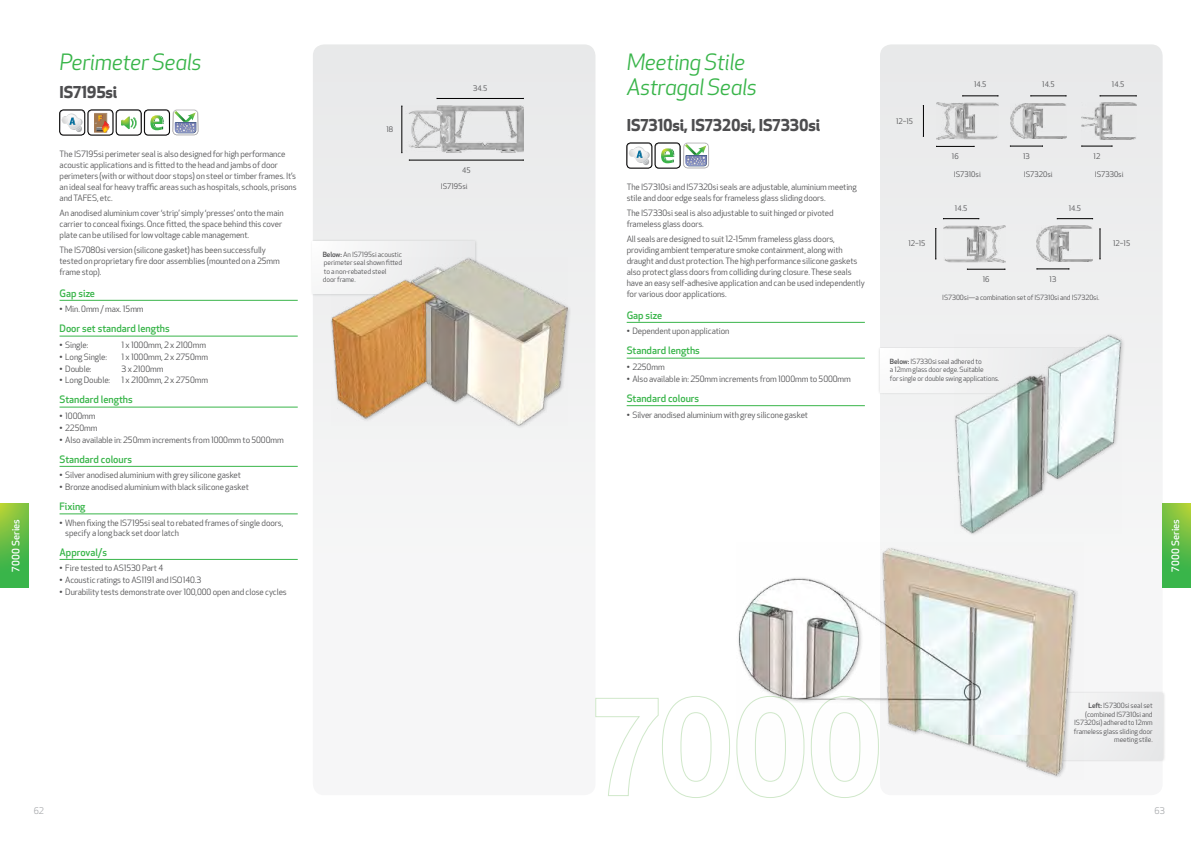
<style>
.page{position:relative;width:1191px;height:842px;background:#fff}
.page>*{position:absolute;margin:0;border:0;box-sizing:border-box;transform-origin:0 0}
.t1{font:italic 22px/25px "Apex New";letter-spacing:-.02em;color:#39b54a}
.t2{font:700 16px "Apex New";letter-spacing:-.015em;color:#4d4d4f}
.t3{font:500 10px "Apex New";color:#39b54a}
.t4{font:500 10px "Apex New";letter-spacing:.01em;color:#fff}
.t5{font:9px "Apex New";color:#a7a9ac}
.t6{font:8.5px/11px "Apex New";letter-spacing:-.01em;color:#4d4d4f}
.t7{font:7.5px "Apex New";color:#4d4d4f}
.t8{font:7px/8.5px "Apex New";letter-spacing:-.01em;color:#4d4d4f}
.s1{font-weight:500}
</style>
<div class="page">
<svg style="left:0;top:503px;width:28px;height:84px;background:#63bd44"></svg>
<div style="left:11px;top:518px;width:10px;height:56px;background:#39b54a;opacity:.5"></div>
<div style="left:880px;top:44px;width:282px;height:751px;background:#eeefef;border-radius:11px"></div>
<div style="left:313px;top:44px;width:282px;height:751px;background:#f4f5f5;border-radius:11px"></div>
<svg style="left:1162px;top:503px;width:29px;height:84px;background:#61bc44"></svg>
<div style="left:1170px;top:518px;width:10px;height:56px;background:#39b54a;opacity:.5"></div>
<svg style="left:595px;top:696px;width:278px;height:102px"></svg>
<hr style="left:60px;top:300px;width:238px;height:1px;background:#39b54a">
<hr style="left:60px;top:336px;width:238px;height:1px;background:#39b54a">
<hr style="left:60px;top:407px;width:238px;height:1px;background:#39b54a">
<hr style="left:60px;top:466px;width:238px;height:1px;background:#39b54a">
<hr style="left:60px;top:514px;width:238px;height:1px;background:#39b54a">
<hr style="left:60px;top:559px;width:238px;height:1px;background:#39b54a">
<svg style="left:60px;top:109px;width:138px;height:26px"></svg>
<hr style="left:626px;top:322px;width:239px;height:1px;background:#39b54a">
<hr style="left:626px;top:358px;width:239px;height:1px;background:#39b54a">
<hr style="left:626px;top:405px;width:239px;height:1px;background:#39b54a">
<div style="left:626px;top:143px;width:26px;height:25px;border:1px solid #000;border-radius:4px"></div>
<svg style="left:627px;top:142px;width:82px;height:26px"></svg>
<img style="left:406px;top:106px;width:117px;height:47px">
<hr style="left:437px;top:98px;width:86px;height:1px;background:#000">
<hr style="left:409px;top:160px;width:114px;height:1px;background:#000">
<hr style="left:402px;top:106px;width:1px;height:47px;background:#000">
<img style="left:943px;top:225px;width:62px;height:37px">
<hr style="left:943px;top:218px;width:35px;height:1px;background:#000">
<hr style="left:967px;top:269px;width:38px;height:1px;background:#000">
<hr style="left:935px;top:228px;width:1px;height:31px;background:#000">
<img style="left:1036px;top:226px;width:56px;height:36px">
<hr style="left:1057px;top:218px;width:35px;height:1px;background:#000">
<hr style="left:1036px;top:269px;width:33px;height:1px;background:#000">
<hr style="left:1099px;top:229px;width:1px;height:30px;background:#000">
<img style="left:936px;top:103px;width:62px;height:36px">
<hr style="left:962px;top:96px;width:36px;height:1px;background:#000">
<hr style="left:936px;top:146px;width:38px;height:1px;background:#000">
<img style="left:1010px;top:103px;width:56px;height:36px">
<hr style="left:1030px;top:96px;width:36px;height:1px;background:#000">
<hr style="left:1010px;top:146px;width:32px;height:1px;background:#000">
<img style="left:1081px;top:103px;width:55px;height:36px">
<hr style="left:1100px;top:96px;width:36px;height:1px;background:#000">
<hr style="left:1081px;top:146px;width:31px;height:1px;background:#000">
<hr style="left:923px;top:106px;width:1px;height:30px;background:#000">
<div style="left:310px;top:240px;width:167px;height:57px;background:#000;opacity:.15"></div>
<div style="left:313px;top:242px;width:162px;height:51px;background:#f4f5f5"></div>
<div style="left:877px;top:347px;width:216px;height:48px;background:#000;opacity:.15"></div>
<div style="left:880px;top:349px;width:210px;height:43px;background:#f8f8f8"></div>
<div style="left:1024px;top:691px;width:141px;height:71px;background:#e9e9ea"></div>
<div style="left:1027px;top:693px;width:135px;height:67px;background:#ededee"></div>
<div style="left:329px;top:256px;width:243px;height:173px;background:#f1f2f2"></div>
<img style="left:331px;top:258px;width:236px;height:167px">
<div style="left:952px;top:333px;width:173px;height:204px;background:#f4f4f5"></div>
<img style="left:954px;top:334px;width:167px;height:199px">
<img style="left:737px;top:548px;width:340px;height:232px">
<h1 class="t1" style="left:60px;top:49px;width:144px">Perimeter Seals</h1>
<h2 class="t2" style="left:60px;top:80px;width:59px">IS7195si</h2>
<p class="t7" style="left:386px;top:125px;width:8px">18</p>
<p class="t7" style="left:473px;top:83px;width:16px">34.5</p>
<h1 class="t1" style="left:626px;top:49px;width:132px">Meeting Stile<br>Astragal Seals</h1>
<h2 class="t2" style="left:626px;top:113px;width:195px">IS7310si, IS7320si, IS7330si</h2>
<p class="t7" style="left:896px;top:116px;width:19px">12–15</p>
<p class="t7" style="left:974px;top:79px;width:14px">14.5</p>
<p class="t7" style="left:1042px;top:79px;width:14px">14.5</p>
<p class="t7" style="left:1112px;top:79px;width:14px">14.5</p>
<p class="t6" style="left:60px;top:148px;width:239px">The IS7195si perimeter seal is also designed for high performance acoustic applications and is fitted to the head and jambs of door perimeters (with or without door stops) on steel or timber frames. It’s an ideal seal for heavy traffic areas such as hospitals, schools, prisons and TAFES, etc.</p>
<p class="t6" style="left:60px;top:208px;width:226px">An anodised aluminium cover ‘strip’ simply ‘presses’ onto the main carrier to conceal fixings. Once fitted, the space behind this cover plate can be utilised for low voltage cable management.</p>
<p class="t6" style="left:60px;top:245px;width:222px">The IS7080si version (silicone gasket) has been successfully tested on proprietary fire door assemblies (mounted on a 25mm frame stop).</p>
<p class="t3" style="left:60px;top:286px;width:37px">Gap size</p>
<p class="t6" style="left:60px;top:304px;width:86px">• Min. 0mm / max. 15mm</p>
<p class="t3" style="left:60px;top:322px;width:112px">Door set standard lengths</p>
<p class="t6" style="left:60px;top:339px;width:30px">• Single:</p>
<p class="t6" style="left:122px;top:339px;width:86px">1 x 1000mm, 2 x 2100mm</p>
<p class="t6" style="left:60px;top:351px;width:49px">• Long Single:</p>
<p class="t6" style="left:122px;top:351px;width:88px">1 x 1000mm, 2 x 2750mm</p>
<p class="t6" style="left:60px;top:363px;width:34px">• Double:</p>
<p class="t6" style="left:122px;top:363px;width:43px">3 x 2100mm</p>
<p class="t6" style="left:60px;top:375px;width:52px">• Long Double:</p>
<p class="t6" style="left:122px;top:375px;width:88px">1 x 2100mm, 2 x 2750mm</p>
<p class="t3" style="left:60px;top:393px;width:75px">Standard lengths</p>
<p class="t6" style="left:60px;top:410px;width:37px">• 1000mm</p>
<p class="t6" style="left:60px;top:422px;width:39px">• 2250mm</p>
<p class="t6" style="left:60px;top:434px;width:226px">• Also available in: 250mm increments from 1000mm to 5000mm</p>
<p class="t3" style="left:60px;top:452px;width:74px">Standard colours</p>
<p class="t6" style="left:60px;top:470px;width:183px">• Silver anodised aluminium with grey silicone gasket</p>
<p class="t6" style="left:60px;top:481px;width:191px">• Bronze anodised aluminium with black silicone gasket</p>
<p class="t3" style="left:60px;top:500px;width:27px">Fixing</p>
<p class="t6" style="left:65px;top:518px;width:220px;line-height:9.7px;text-indent:-6px">• When fixing the IS7195si seal to rebated frames of single doors, specify a long back set door latch</p>
<p class="t3" style="left:60px;top:545px;width:49px">Approval/s</p>
<p class="t6" style="left:60px;top:563px;width:105px">• Fire tested to AS1530 Part 4</p>
<p class="t6" style="left:60px;top:574px;width:143px">• Acoustic ratings to AS1191 and ISO140.3</p>
<p class="t6" style="left:60px;top:586px;width:229px">• Durability tests demonstrate over 100,000 open and close cycles</p>
<p class="t7" style="left:1023px;top:152px;width:8px">13</p>
<p class="t7" style="left:1023px;top:169px;width:30px">IS7320si</p>
<p class="t7" style="left:1093px;top:152px;width:8px">12</p>
<p class="t7" style="left:1094px;top:169px;width:30px">IS7330si</p>
<p class="t7" style="left:952px;top:152px;width:8px">16</p>
<p class="t7" style="left:954px;top:170px;width:28px">IS7310si</p>
<p class="t7" style="left:462px;top:166px;width:10px">45</p>
<p class="t6" style="left:626px;top:181px;width:232px">The IS7310si and IS7320si seals are adjustable, aluminium meeting stile and door edge seals for frameless glass sliding doors.</p>
<p class="t6" style="left:626px;top:208px;width:209px">The IS7330si seal is also adjustable to suit hinged or pivoted frameless glass doors.</p>
<p class="t6" style="left:626px;top:234px;width:240px">All seals are designed to suit 12-15mm frameless glass doors, providing ambient temperature smoke containment, along with draught and dust protection. The high performance silicone gaskets also protect glass doors from colliding during closure. These seals have an easy self-adhesive application and can be used independently for various door applications.</p>
<p class="t3" style="left:626px;top:308px;width:37px">Gap size</p>
<p class="t6" style="left:626px;top:326px;width:104px">• Dependent upon application</p>
<p class="t3" style="left:626px;top:344px;width:75px">Standard lengths</p>
<p class="t6" style="left:626px;top:362px;width:39px">• 2250mm</p>
<p class="t6" style="left:626px;top:373px;width:226px">• Also available in: 250mm increments from 1000mm to 5000mm</p>
<p class="t3" style="left:626px;top:392px;width:74px">Standard colours</p>
<p class="t6" style="left:626px;top:409px;width:183px">• Silver anodised aluminium with grey silicone gasket</p>
<p class="t7" style="left:441px;top:182px;width:28px">IS7195si</p>
<p class="t7" style="left:1068px;top:203px;width:14px">14.5</p>
<p class="t7" style="left:955px;top:203px;width:14px">14.5</p>
<p class="t7" style="left:1113px;top:238px;width:19px">12–15</p>
<p class="t7" style="left:908px;top:239px;width:19px">12–15</p>
<p class="t8" style="left:323px;top:250px;width:81px"><span class="s1">Below:</span> An IS7195si acoustic perimeter seal shown fitted to a non-rebated steel<br>door frame.</p>
<p class="t7" style="left:1049px;top:274px;width:8px">13</p>
<p class="t7" style="left:982px;top:275px;width:8px">16</p>
<p class="t8" style="left:942px;top:293px;width:159px">IS7300si—a combination set of IS7310si and IS7320si.</p>
<p class="t8" style="left:890px;top:357px;width:111px"><span class="s1">Below:</span> IS7330si seal adhered to<br>a 12mm glass door edge. Suitable<br>for single or double swing applications.</p>
<p class="t4" style="left:9px;top:572px;width:54px;rotate:-90deg">7000 Series</p>
<p class="t4" style="left:1168px;top:572px;width:54px;rotate:-90deg">7000 Series</p>
<p class="t8" style="left:1073px;top:701px;width:80px;text-align:right"><span class="s1">Left:</span> IS7300si seal set (combined IS7310si and<br>IS7320si) adhered to 12mm frameless glass sliding door meeting stile.</p>
<p class="t5" style="left:34px;top:805px;width:12px">62</p>
<p class="t5" style="left:1154px;top:805px;width:12px">63</p>
</div>
